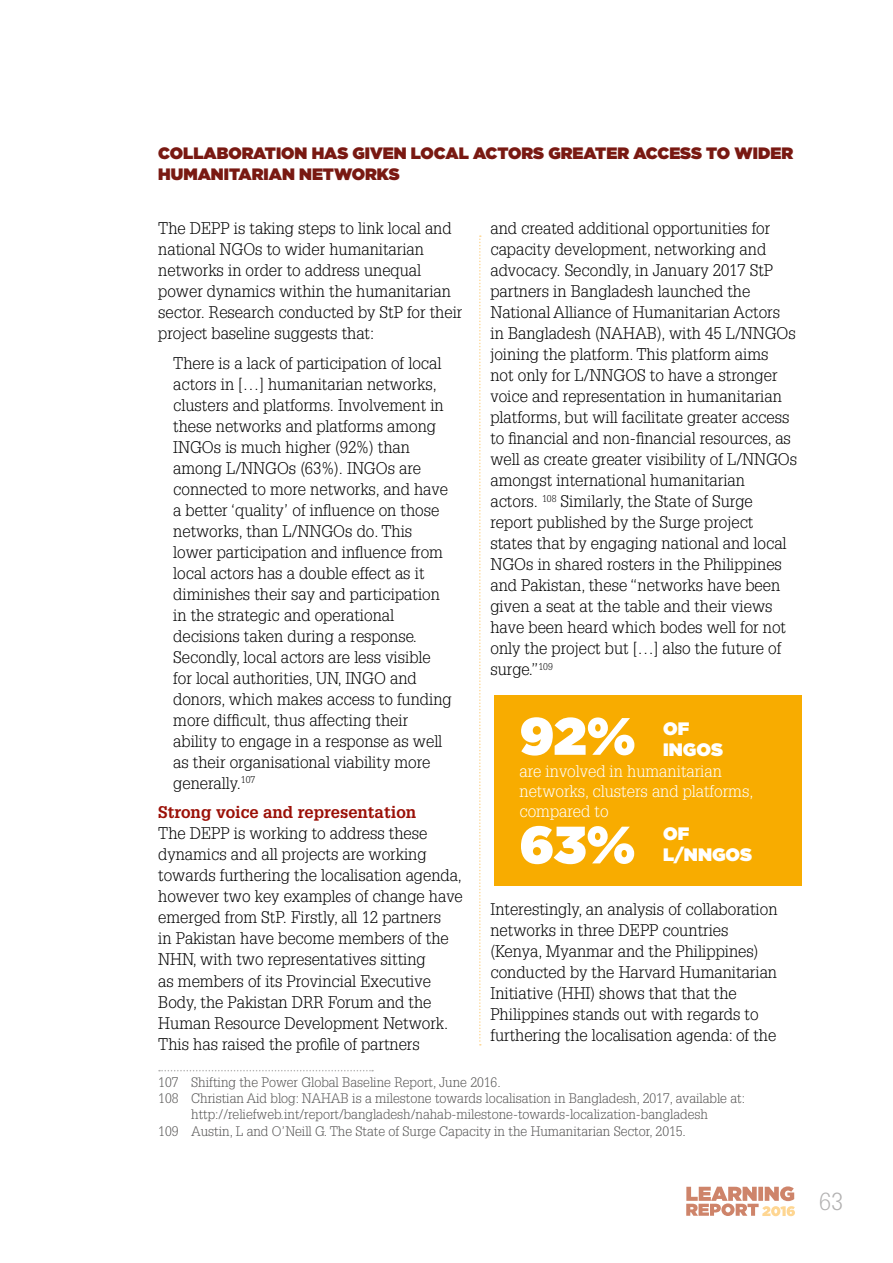
<style>
.page{position:relative;width:893px;height:1263px;background:#fff}
.page>*{position:absolute;margin:0;border:0;box-sizing:border-box;transform-origin:0 0}
.t1{font:900 52.5px "Gotham";color:#fff}
.t2{font:300 24px "Glypha LT Std";color:#b2b1b1}
.t3{font:900 18px/21.6px "Gotham";color:#fff}
.t4{font:300 16.5px/21px "Glypha LT Std";color:#000}
.t5{font:900 16.5px/21px "Gotham";color:#791912}
.t6{font:300 16.5px/19.8px "Glypha LT Std";color:#fff}
.t7{font:700 16.5px "Glypha";color:#9b1007}
.t8{font:300 13.5px "Glypha LT Std";color:#575655}
</style>
<div class="page">
<svg style="left:686px;top:1186px;width:109px;height:30px"></svg>
<svg style="left:479px;top:235px;width:2px;height:810px"></svg>
<div style="left:494px;top:695px;width:307px;height:191px;background:#f8ac00"></div>
<svg style="left:159px;top:1070px;width:214px;height:1px"></svg>
<p class="t5" style="left:158px;top:142px;width:636px">COLLABORATION HAS GIVEN LOCAL ACTORS GREATER ACCESS TO WIDER<br>HUMANITARIAN NETWORKS</p>
<p class="t4" style="left:490px;top:218px;width:308px">and created additional opportunities for capacity development, networking and advocacy. Secondly, in January 2017 StP partners in Bangladesh launched the National Alliance of Humanitarian Actors in Bangladesh (NAHAB), with 45 L/NNGOs joining the platform. This platform aims<br>not only for L/NNGOS to have a stronger voice and representation in humanitarian platforms, but will facilitate greater access to financial and non-financial resources, as well as create greater visibility of L/NNGOs amongst international humanitarian<br>actors. <sup>108</sup> Similarly, the State of Surge report published by the Surge project states that by engaging national and local NGOs in shared rosters in the Philippines and Pakistan, these “networks have been given a seat at the table and their views have been heard which bodes well for not only the project but […] also the future of surge.”<sup>109</sup></p>
<p class="t4" style="left:158px;top:218px;width:306px">The DEPP is taking steps to link local and national NGOs to wider humanitarian networks in order to address unequal power dynamics within the humanitarian sector. Research conducted by StP for their project baseline suggests that:</p>
<p class="t4" style="left:173px;top:353px;width:280px">There is a lack of participation of local actors in […] humanitarian networks, clusters and platforms. Involvement in these networks and platforms among INGOs is much higher (92%) than among L/NNGOs (63%). INGOs are connected to more networks, and have a better ‘quality’ of influence on those networks, than L/NNGOs do. This lower participation and influence from local actors has a double effect as it diminishes their say and participation in the strategic and operational decisions taken during a response.<br>Secondly, local actors are less visible for local authorities, UN, INGO and donors, which makes access to funding more difficult, thus affecting their ability to engage in a response as well as their organisational viability more generally.<sup>107</sup></p>
<p class="t7" style="left:158px;top:802px;width:259px">Strong voice and representation</p>
<p class="t4" style="left:158px;top:823px;width:306px">The DEPP is working to address these dynamics and all projects are working towards furthering the localisation agenda, however two key examples of change have emerged from StP. Firstly, all 12 partners<br>in Pakistan have become members of the NHN, with two representatives sitting<br>as members of its Provincial Executive Body, the Pakistan DRR Forum and the Human Resource Development Network.<br>This has raised the profile of partners</p>
<p class="t8" style="left:158px;top:1074px;width:344px">107 Shifting the Power Global Baseline Report, June 2016.</p>
<p class="t8" style="left:158px;top:1091px;width:588px">108 Christian Aid blog: NAHAB is a milestone towards localisation in Bangladesh, 2017, available at:</p>
<p class="t8" style="left:191px;top:1107px;width:518px">http://reliefweb.int/report/bangladesh/nahab-milestone-towards-localization-bangladesh</p>
<p class="t8" style="left:158px;top:1123px;width:529px">109 Austin, L and O’Neill G. The State of Surge Capacity in the Humanitarian Sector, 2015.</p>
<h1 class="t1" style="left:519px;top:698px;width:118px">92%</h1>
<p class="t6" style="left:519px;top:762px;width:235px">are involved in humanitarian networks, clusters and platforms, compared to</p>
<h1 class="t1" style="left:519px;top:807px;width:118px">63%</h1>
<p class="t3" style="left:663px;top:717px;width:61px">OF<br>INGOS</p>
<p class="t3" style="left:663px;top:822px;width:90px">OF<br>L/NNGOS</p>
<p class="t4" style="left:490px;top:899px;width:289px">Interestingly, an analysis of collaboration networks in three DEPP countries (Kenya, Myanmar and the Philippines) conducted by the Harvard Humanitarian Initiative (HHI) shows that that the Philippines stands out with regards to furthering the localisation agenda: of the</p>
<h2 class="t2" style="left:819px;top:1188px;width:25px">63</h2>
</div>
